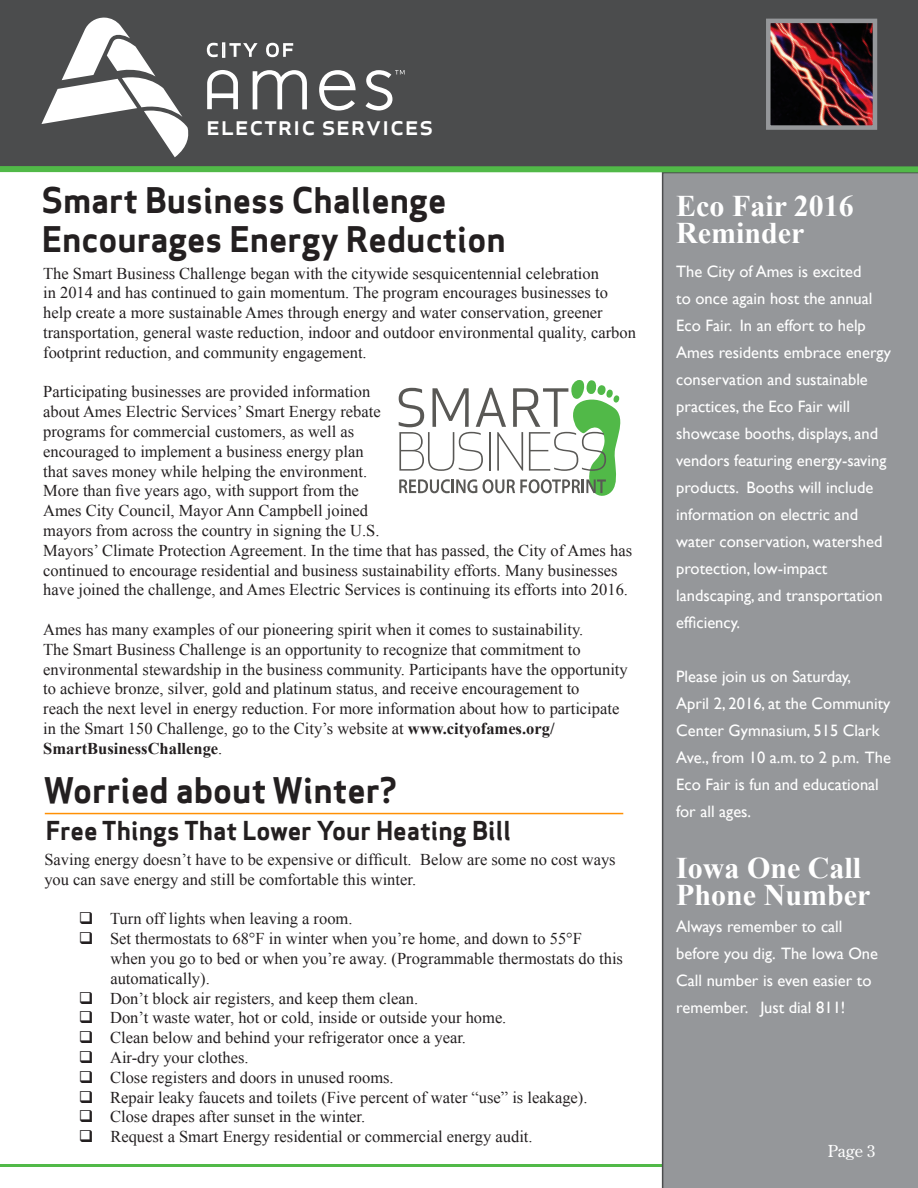
<style>
.page{position:relative;width:918px;height:1188px;background:#fff}
.page>*{position:absolute;margin:0;border:0;box-sizing:border-box;transform-origin:0 0}
.HEADLINES_Page_1_and{font:700 34.5px "Apex Sans";color:#231f20}
.t1{font:700 30px/27px "Times New Roman";color:#fff}
.t2{font:27.45px "Apex Sans H Medium Caps";color:#fff}
.t3{font:700 25.5px "Apex Sans";color:#231f20}
.t4{font:16.5px/19.8px "Times New Roman";color:#231f20}
.t5{font:16.5px/27px "Gill Sans";color:#fff}
.t6{font:16.5px "Century Old Style Std";color:#fff}
.s1{font-weight:700}
</style>
<div class="page">
<hr style="left:0;top:1164px;width:918px;height:3px;background:#51b948">
<div style="left:0;top:0;width:918px;height:166px;background:#4b4c4d"></div>
<div style="left:662px;top:172px;width:256px;height:1016px;background:#95979a"></div>
<img style="left:771px;top:24px;width:101px;height:101px">
<div style="left:766px;top:19px;width:111px;height:111px;border:4px solid #95979a"></div>
<hr style="left:45px;top:813px;width:578px;height:1px;background:#ff9005">
<div style="left:0;top:166px;width:918px;height:6px;background:#51b948"></div>
<svg style="left:207px;top:43px;width:11px;height:14px"></svg>
<svg style="left:229px;top:43px;width:29px;height:14px"></svg>
<svg style="left:266px;top:43px;width:27px;height:14px"></svg>
<svg style="left:41px;top:17px;width:148px;height:140px"></svg>
<svg style="left:253px;top:70px;width:54px;height:39px"></svg>
<svg style="left:319px;top:70px;width:37px;height:41px"></svg>
<svg style="left:207px;top:70px;width:31px;height:39px"></svg>
<svg style="left:365px;top:70px;width:40px;height:41px"></svg>
<div style="left:222px;top:42px;width:3px;height:16px;border:2px solid #fff"></div>
<svg style="left:399px;top:380px;width:222px;height:116px"></svg>
<p class="t2" style="left:206px;top:107px;width:230px">electric services</p>
<p class="HEADLINES_Page_1_and" style="left:42px;top:178px;width:406px">Smart Business Challenge</p>
<p class="HEADLINES_Page_1_and" style="left:42px;top:217px;width:466px">Encourages Energy Reduction</p>
<p class="t4" style="left:43px;top:263px;width:594px">The Smart Business Challenge began with the citywide sesquicentennial celebration<br>in 2014 and has continued to gain momentum. The program encourages businesses to help create a more sustainable Ames through energy and water conservation, greener transportation, general waste reduction, indoor and outdoor environmental quality, carbon footprint reduction, and community engagement.</p>
<p class="t4" style="left:43px;top:382px;width:590px">Participating businesses are provided information<br>about Ames Electric Services’ Smart Energy rebate<br>programs for commercial customers, as well as<br>encouraged to implement a business energy plan<br>that saves money while helping the environment.<br>More than five years ago, with support from the<br>Ames City Council, Mayor Ann Campbell joined<br>mayors from across the country in signing the U.S.<br>Mayors’ Climate Protection Agreement. In the time that has passed, the City of Ames has continued to encourage residential and business sustainability efforts. Many businesses have joined the challenge, and Ames Electric Services is continuing its efforts into 2016.</p>
<p class="t4" style="left:43px;top:619px;width:586px">Ames has many examples of our pioneering spirit when it comes to sustainability.<br>The Smart Business Challenge is an opportunity to recognize that commitment to environmental stewardship in the business community. Participants have the opportunity to achieve bronze, silver, gold and platinum status, and receive encouragement to<br>reach the next level in energy reduction. For more information about how to participate in the Smart 150 Challenge, go to the City’s website at <span class="s1">www.cityofames.org/ SmartBusinessChallenge</span>.</p>
<p class="HEADLINES_Page_1_and" style="left:44px;top:768px;width:355px">Worried about Winter?</p>
<p class="t3" style="left:46px;top:815px;width:467px">Free Things That Lower Your Heating Bill</p>
<p class="t4" style="left:44px;top:849px;width:573px">Saving energy doesn’t have to be expensive or difficult. Below are some no cost ways you can save energy and still be comfortable this winter.</p>
<p class="t4" style="left:79px;top:909px;width:275px">❑ Turn off lights when leaving a room.</p>
<p class="t4" style="left:110px;top:928px;width:514px;text-indent:-31px">❑ Set thermostats to 68°F in winter when you’re home, and down to 55°F<br>when you go to bed or when you’re away. (Programmable thermostats do this automatically).</p>
<p class="t4" style="left:79px;top:988px;width:341px">❑ Don’t block air registers, and keep them clean.</p>
<p class="t4" style="left:79px;top:1008px;width:429px">❑ Don’t waste water, hot or cold, inside or outside your home.</p>
<p class="t4" style="left:79px;top:1027px;width:389px">❑ Clean below and behind your refrigerator once a year.</p>
<p class="t4" style="left:79px;top:1047px;width:171px">❑ Air-dry your clothes.</p>
<p class="t4" style="left:79px;top:1067px;width:316px">❑ Close registers and doors in unused rooms.</p>
<p class="t4" style="left:79px;top:1087px;width:510px">❑ Repair leaky faucets and toilets (Five percent of water “use” is leakage).</p>
<p class="t4" style="left:79px;top:1107px;width:288px">❑ Close drapes after sunset in the winter.</p>
<p class="t4" style="left:79px;top:1126px;width:455px">❑ Request a Smart Energy residential or commercial energy audit.</p>
<p class="t1" style="left:676px;top:191px;width:179px">Eco Fair 2016<br>Reminder</p>
<p class="t5" style="left:676px;top:258px;width:216px">The City of Ames is excited<br>to once again host the annual<br>Eco Fair. In an effort to help<br>Ames residents embrace energy conservation and sustainable practices, the Eco Fair will showcase booths, displays, and vendors featuring energy-saving products. Booths will include information on electric and water conservation, watershed protection, low-impact landscaping, and transportation efficiency.</p>
<p class="t5" style="left:676px;top:663px;width:177px">Please join us on Saturday,</p>
<p class="t5" style="left:676px;top:690px;width:216px">April 2, 2016, at the Community<br>Center Gymnasium, 515 Clark<br>Ave., from 10 a.m. to 2 p.m. The<br>Eco Fair is fun and educational for all ages.</p>
<p class="t1" style="left:676px;top:854px;width:196px">Iowa One Call<br>Phone Number</p>
<p class="t5" style="left:676px;top:914px;width:203px">Always remember to call before you dig. The Iowa One<br>Call number is even easier to remember. Just dial 811!</p>
<p class="t6" style="left:828px;top:1141px;width:49px">Page 3</p>
</div>
